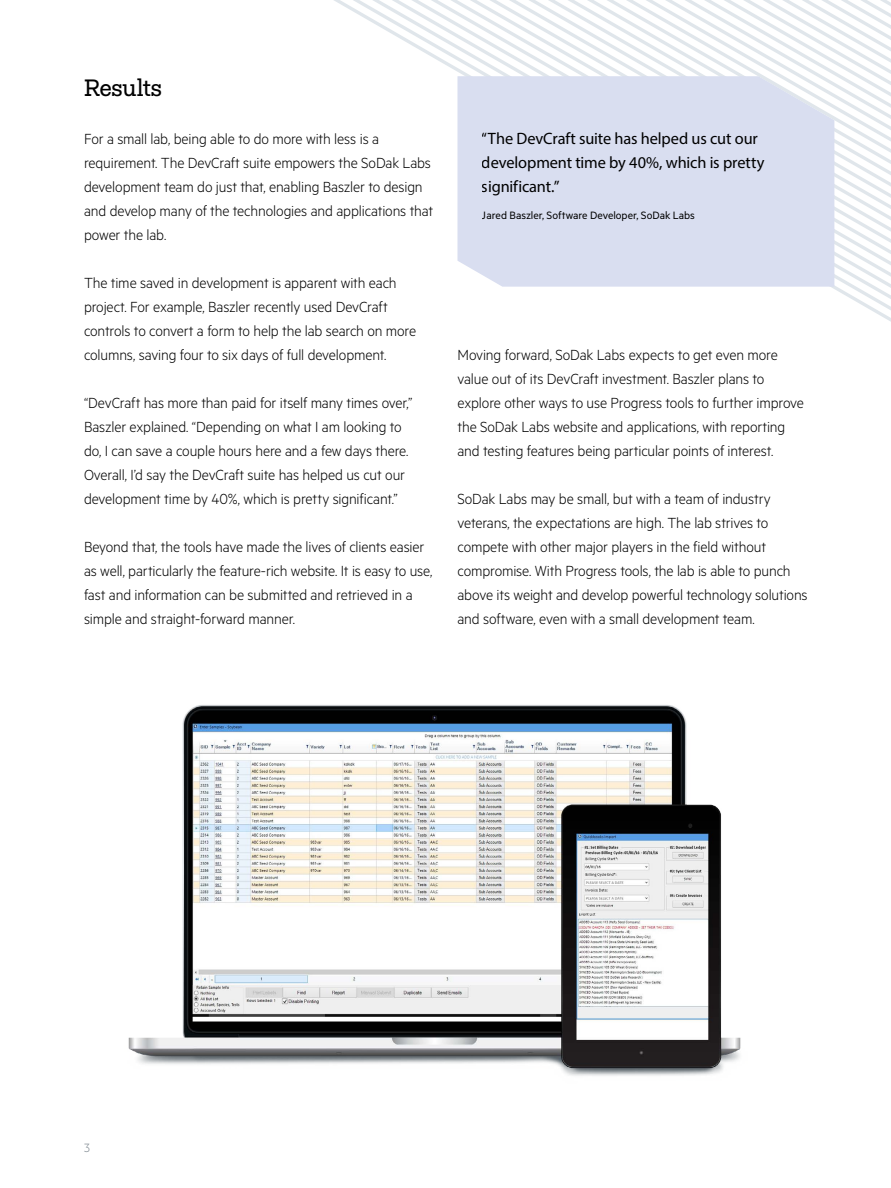
<style>
.page{position:relative;width:891px;height:1188px;background:#fff}
.page>*{position:absolute;margin:0;border:0;box-sizing:border-box;transform-origin:0 0}
.t1{font:24px "Fakt Slab Pro";letter-spacing:-.015em;color:#000}
.t2{font:300 16.5px/24px "Metric";letter-spacing:-.01em;color:#000}
.t3{font:16.5px/24px "Myriad Pro";letter-spacing:-.01em;color:#000}
.t4{font:300 13.5px "Metric";color:#7d878f}
.t5{font:12px "Metric";color:#000}
</style>
<div class="page">
<svg style="left:334px;top:0;width:557px;height:322px"></svg>
<div style="left:458px;top:76px;width:376px;height:211px;background:#d9def0"></div>
<img style="left:128px;top:705px;width:613px;height:371px">
<h1 class="t1" style="left:84px;top:72px;width:79px">Results</h1>
<p class="t2" style="left:84px;top:126px;width:351px">For a small lab, being able to do more with less is a requirement. The DevCraft suite empowers the SoDak Labs development team do just that, enabling Baszler to design and develop many of the technologies and applications that power the lab.</p>
<p class="t2" style="left:84px;top:270px;width:334px">The time saved in development is apparent with each project. For example, Baszler recently used DevCraft controls to convert a form to help the lab search on more columns, saving four to six days of full development.</p>
<p class="t2" style="left:84px;top:390px;width:330px">“DevCraft has more than paid for itself many times over,” Baszler explained. “Depending on what I am looking to do, I can save a couple hours here and a few days there.<br>Overall, I’d say the DevCraft suite has helped us cut our development time by 40%, which is pretty significant.”</p>
<p class="t2" style="left:84px;top:534px;width:350px">Beyond that, the tools have made the lives of clients easier as well, particularly the feature-rich website. It is easy to use, fast and information can be submitted and retrieved in a simple and straight-forward manner.</p>
<p class="t3" style="left:482px;top:126px;width:284px">“The DevCraft suite has helped us cut our development time by 40%, which is pretty significant.”</p>
<p class="t5" style="left:482px;top:208px;width:215px">Jared Baszler, Software Developer, SoDak Labs</p>
<p class="t2" style="left:457px;top:342px;width:348px">Moving forward, SoDak Labs expects to get even more value out of its DevCraft investment. Baszler plans to explore other ways to use Progress tools to further improve the SoDak Labs website and applications, with reporting and testing features being particular points of interest.</p>
<p class="t2" style="left:457px;top:486px;width:352px">SoDak Labs may be small, but with a team of industry veterans, the expectations are high. The lab strives to compete with other major players in the field without compromise. With Progress tools, the lab is able to punch above its weight and develop powerful technology solutions and software, even with a small development team.</p>
<p class="t4" style="left:84px;top:1140px;width:7px">3</p>
</div>
